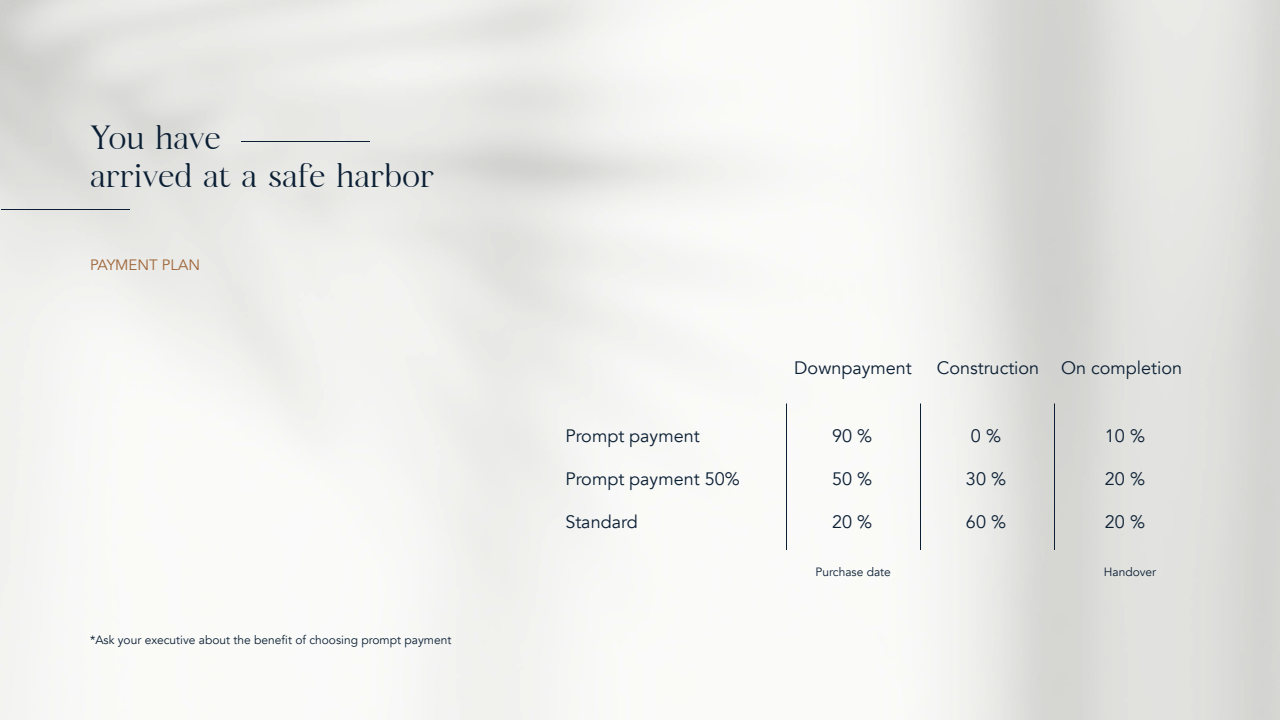
<style>
.page{position:relative;width:1280px;height:720px;background:#fff}
.page>*{position:absolute;margin:0;border:0;box-sizing:border-box;transform-origin:0 0}
.t1{font:32px/38.4px "Mighty Wings";color:#0b1f34}
.t2{font:18px "Avenir";color:#0b1f34}
.t3{font:15px "Avenir";color:#9e6437}
.t4{font:12px "Avenir";color:#0b1f34}
</style>
<div class="page">
<hr style="left:241px;top:141px;width:129px;height:1px;background:#0b1f34">
<hr style="left:786px;top:404px;width:1px;height:146px;background:#0b1f34">
<hr style="left:920px;top:404px;width:1px;height:146px;background:#0b1f34">
<hr style="left:1054px;top:404px;width:1px;height:146px;background:#0b1f34">
<hr style="left:1px;top:209px;width:129px;height:1px;background:#0b1f34">
<h1 class="t1" style="left:90px;top:119px;width:346px">You have<br>arrived at a safe harbor</h1>
<p class="t3" style="left:90px;top:256px;width:112px">PAYMENT PLAN</p>
<p class="t4" style="left:90px;top:633px;width:363px">*Ask your executive about the benefit of choosing prompt payment</p>
<p class="t2" style="left:565px;top:425px;width:136px">Prompt payment</p>
<p class="t2" style="left:565px;top:468px;width:176px">Prompt payment 50%</p>
<p class="t2" style="left:565px;top:511px;width:74px">Standard</p>
<p class="t2" style="left:794px;top:357px;width:119px">Downpayment</p>
<p class="t2" style="left:937px;top:357px;width:247px">Construction On completion</p>
<p class="t2" style="left:832px;top:425px;width:42px">90 %</p>
<p class="t2" style="left:832px;top:468px;width:42px">50 %</p>
<p class="t2" style="left:832px;top:511px;width:42px">20 %</p>
<p class="t2" style="left:971px;top:425px;width:32px">0 %</p>
<p class="t2" style="left:966px;top:468px;width:42px">30 %</p>
<p class="t2" style="left:966px;top:511px;width:42px">60 %</p>
<p class="t2" style="left:1105px;top:425px;width:42px">10 %</p>
<p class="t2" style="left:1105px;top:468px;width:42px">20 %</p>
<p class="t2" style="left:1105px;top:511px;width:42px">20 %</p>
<p class="t4" style="left:816px;top:564px;width:77px">Purchase date</p>
<p class="t4" style="left:1104px;top:564px;width:54px">Handover</p>
</div>
